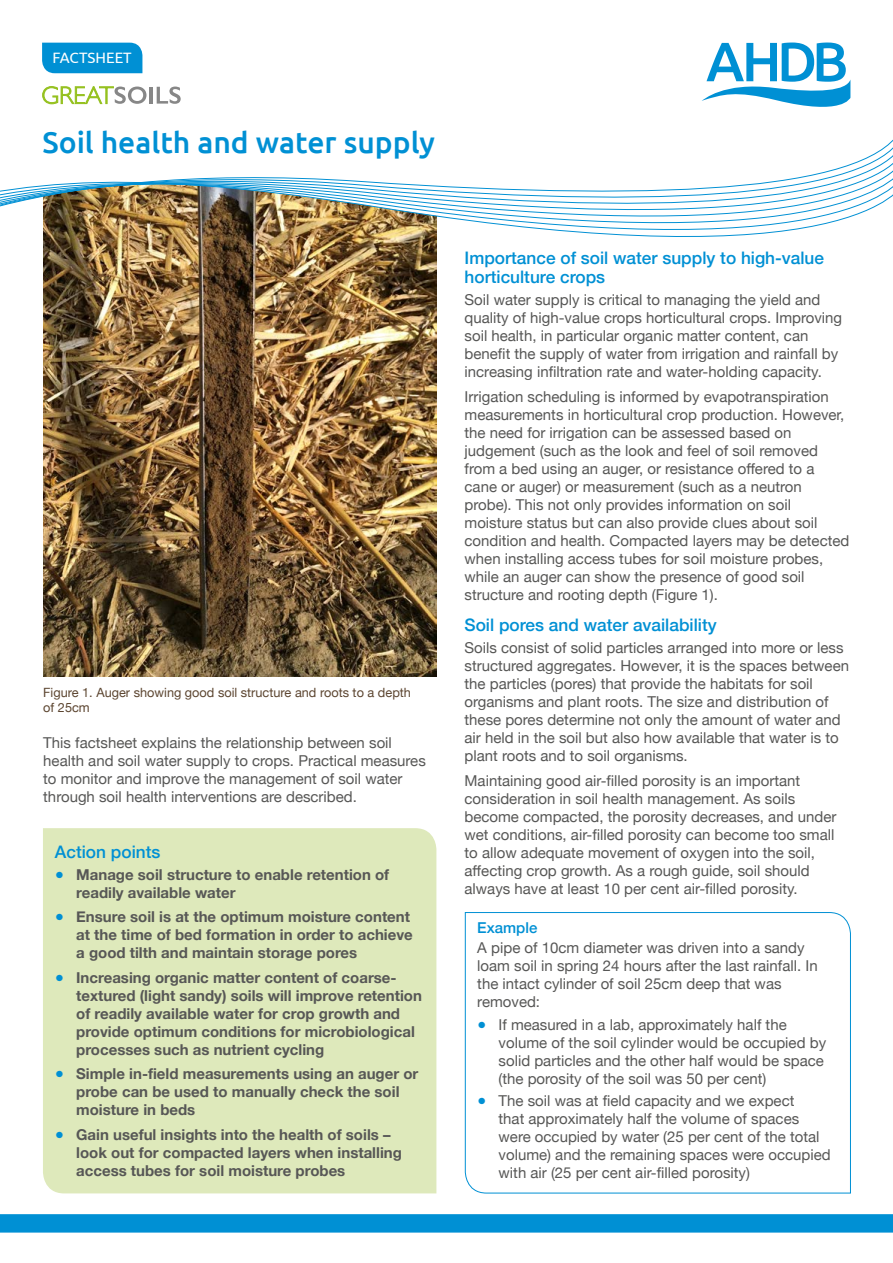
<style>
.page{position:relative;width:893px;height:1263px;background:#fff}
.page>*{position:absolute;margin:0;border:0;box-sizing:border-box;transform-origin:0 0}
.MAIN_TITLE{font:500 30px "Ubuntu";color:#0090d4}
.BLUE_SUB_HEADING_1{font:500 17.25px/18.8px "Helvetica Neue";color:#0090d4}
.MAIN_BODY{font:15px/18px "Helvetica Neue";color:#575756}
.t1{font:700 15px/18px "Helvetica Neue";color:#575756}
.FACT_SHEET_TAB{font:15px "Ubuntu";color:#fff}
.BLUE_SUB_HEADING_2{font:500 15px "Helvetica Neue";color:#0090d4}
.MAIN_CAPTION{font:12.75px/15.3px "Helvetica Neue";color:#5c4530}
.s1{font-weight:400;color:#0090d4}
.s2{color:#0090d4}
</style>
<div class="page">
<svg style="left:702px;top:43px;width:148px;height:64px"></svg>
<img style="left:43px;top:276px;width:393px;height:400px">
<img style="left:43px;top:270px;width:394px;height:6px">
<img style="left:43px;top:261px;width:394px;height:9px">
<img style="left:0;top:139px;width:893px;height:122px">
<div style="left:42px;top:43px;width:100px;height:30px;background:#0090d4"></div>
<svg style="left:42px;top:86px;width:104px;height:18px"></svg>
<hr style="left:150px;top:87px;width:3px;height:17px;background:#878787">
<svg style="left:157px;top:87px;width:24px;height:17px"></svg>
<div style="left:43px;top:828px;width:393px;height:359px;background:#dee9bb"></div>
<svg style="left:465px;top:912px;width:386px;height:275px"></svg>
<svg style="left:0;top:1187px;width:893px;height:45px"></svg>
<p class="FACT_SHEET_TAB" style="left:53px;top:48px;width:81px">FACTSHEET</p>
<p class="MAIN_TITLE" style="left:43px;top:124px;width:394px">Soil health and water supply</p>
<p class="MAIN_CAPTION" style="left:43px;top:685px;width:369px">Figure 1. Auger showing good soil structure and roots to a depth of 25cm</p>
<p class="MAIN_BODY" style="left:43px;top:734px;width:384px">This factsheet explains the relationship between soil health and soil water supply to crops. Practical measures to monitor and improve the management of soil water through soil health interventions are described.</p>
<p class="BLUE_SUB_HEADING_1" style="left:55px;top:841px;width:107px">Action points</p>
<p class="t1" style="left:76px;top:866px;width:315px;text-indent:-21px"><span class="s1">●</span> Manage soil structure to enable retention of readily available water</p>
<p class="t1" style="left:76px;top:908px;width:338px;text-indent:-21px"><span class="s1">●</span> Ensure soil is at the optimum moisture content at the time of bed formation in order to achieve a good tilth and maintain storage pores</p>
<p class="t1" style="left:76px;top:969px;width:347px;text-indent:-21px"><span class="s1">●</span> Increasing organic matter content of coarse&shy;textured (light sandy) soils will improve retention of readily available water for crop growth and provide optimum conditions for microbiological processes such as nutrient cycling</p>
<p class="t1" style="left:76px;top:1065px;width:344px;text-indent:-21px"><span class="s1">●</span> Simple in-field measurements using an auger or probe can be used to manually check the soil moisture in beds</p>
<p class="t1" style="left:76px;top:1125px;width:327px;text-indent:-21px"><span class="s1">●</span> Gain useful insights into the health of soils – look out for compacted layers when installing access tubes for soil moisture probes</p>
<p class="BLUE_SUB_HEADING_1" style="left:465px;top:247px;width:361px">Importance of soil water supply to high-value horticulture crops</p>
<p class="MAIN_BODY" style="left:465px;top:292px;width:379px">Soil water supply is critical to managing the yield and quality of high-value crops horticultural crops. Improving soil health, in particular organic matter content, can benefit the supply of water from irrigation and rainfall by increasing infiltration rate and water-holding capacity.</p>
<p class="MAIN_BODY" style="left:465px;top:388px;width:386px">Irrigation scheduling is informed by evapotranspiration measurements in horticultural crop production. However, the need for irrigation can be assessed based on judgement (such as the look and feel of soil removed from a bed using an auger, or resistance offered to a cane or auger) or measurement (such as a neutron probe). This not only provides information on soil moisture status but can also provide clues about soil condition and health. Compacted layers may be detected when installing access tubes for soil moisture probes, while an auger can show the presence of good soil structure and rooting depth (Figure 1).</p>
<p class="BLUE_SUB_HEADING_1" style="left:465px;top:614px;width:254px">Soil pores and water availability</p>
<p class="MAIN_BODY" style="left:465px;top:640px;width:386px">Soils consist of solid particles arranged into more or less structured aggregates. However, it is the spaces between the particles (pores) that provide the habitats for soil organisms and plant roots. The size and distribution of these pores determine not only the amount of water and air held in the soil but also how available that water is to plant roots and to soil organisms.</p>
<p class="MAIN_BODY" style="left:465px;top:772px;width:373px">Maintaining good air-filled porosity is an important consideration in soil health management. As soils become compacted, the porosity decreases, and under wet conditions, air-filled porosity can become too small to allow adequate movement of oxygen into the soil, affecting crop growth. As a rough guide, soil should always have at least 10 per cent air-filled porosity.</p>
<p class="BLUE_SUB_HEADING_2" style="left:477px;top:916px;width:62px">Example</p>
<p class="MAIN_BODY" style="left:477px;top:940px;width:342px">A pipe of 10cm diameter was driven into a sandy loam soil in spring 24 hours after the last rainfall. In the intact cylinder of soil 25cm deep that was removed:</p>
<p class="MAIN_BODY" style="left:499px;top:1016px;width:329px;text-indent:-21px"><span class="s2">●</span> If measured in a lab, approximately half the volume of the soil cylinder would be occupied by solid particles and the other half would be space (the porosity of the soil was 50 per cent)</p>
<p class="MAIN_BODY" style="left:499px;top:1092px;width:334px;text-indent:-21px"><span class="s2">●</span> The soil was at field capacity and we expect<br>that approximately half the volume of spaces were occupied by water (25 per cent of the total volume) and the remaining spaces were occupied with air (25 per cent air-filled porosity)</p>
</div>
